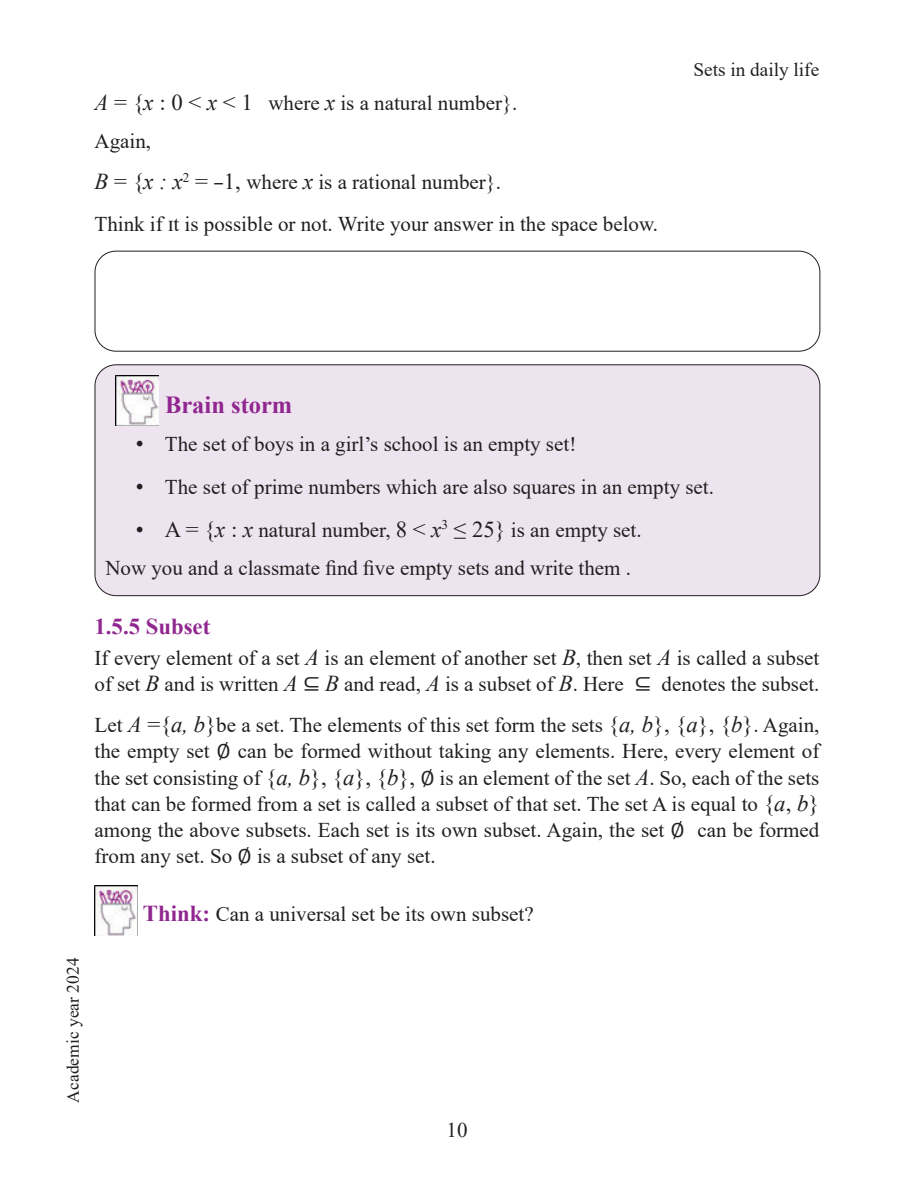
<style>
.page{position:relative;width:914px;height:1197px;background:#fff}
.page>*{position:absolute;margin:0;border:0;box-sizing:border-box;transform-origin:0 0}
.t1{font:700 24.5px "Times New Roman";color:#90268f}
.t2{font:700 22.75px "Times New Roman";color:#90268f}
.t3{font:21px/26.2px "Times New Roman";color:#231f20}
.t4{font:19.25px "Times New Roman";color:#231f20}
.t5{font:17.5px "Times New Roman";color:#231f20}
.s1{font-style:italic;font-size:22.75px}
.s2{font-size:22.75px}
.s3{font-family:"Cambria Math"}
.s4{font-family:"Cambria Math";font-size:22.75px}
.s5{font-weight:700;font-size:22.75px;color:#90268f}
</style>
<div class="page">
<div style="left:94px;top:251px;width:726px;height:101px;border:1px solid #231f20;border-radius:21px"></div>
<div style="left:95px;top:365px;width:724px;height:231px;background:#eee4f0;border-radius:21px"></div>
<img style="left:116px;top:375px;width:43px;height:51px">
<div style="left:94px;top:364px;width:726px;height:232px;border:1px solid #231f20;border-radius:21px"></div>
<img style="left:94px;top:885px;width:44px;height:51px">
<p class="t3" style="left:94px;top:86px;width:424px;line-height:38px"><span class="s1">A</span> <span class="s2">= {</span><span class="s1">x</span> <span class="s2">: 0 &lt;</span> <span class="s1">x</span> <span class="s2">&lt; 1</span> where <span class="s1">x</span> is a natural number}.<br>Again,</p>
<p class="t3" style="left:94px;top:164px;width:565px;line-height:41.1px"><span class="s1">B</span> <span class="s2">= {</span><span class="s1">x : x</span><sup>2</sup> <span class="s2">=</span> <span class="s3">–</span><span class="s2">1,</span> where <span class="s1">x</span> is a rational number}.<br>Think if It is possible or not. Write your answer in the space below.</p>
<p class="t4" style="left:693px;top:56px;width:127px">Sets in daily life</p>
<p class="t1" style="left:165px;top:397px;width:129px">Brain storm</p>
<p class="t3" style="left:135px;top:430px;width:442px">• The set of boys in a girl’s school is an empty set!</p>
<p class="t3" style="left:135px;top:473px;width:580px">• The set of prime numbers which are also squares in an empty set.</p>
<p class="t3" style="left:105px;top:510px;width:538px;line-height:38px;text-indent:30px">• <span class="s2">A = {</span><span class="s1">x</span> <span class="s2">:</span> <span class="s1">x</span> natural number, <span class="s2">8 &lt;</span> <span class="s1">x</span><sup>3</sup> <span class="s2">≤ 25}</span> is an empty set.<br>Now you and a classmate find five empty sets and write them .</p>
<p class="t2" style="left:94px;top:618px;width:117px">1.5.5 Subset</p>
<p class="t3" style="left:94px;top:644px;width:726px">If every element of a set <span class="s1">A</span> is an element of another set <span class="s1">B</span>, then set <span class="s1">A</span> is called a subset of set <span class="s1">B</span> and is written <span class="s1">A</span> <span class="s4">⊆</span> <span class="s1">B</span> and read, <span class="s1">A</span> is a subset of <span class="s1">B</span>. Here <span class="s4">⊆</span> denotes the subset.</p>
<p class="t3" style="left:94px;top:711px;width:726px;text-align:justify">Let <span class="s1">A</span> <span class="s2">={</span><span class="s1">a, b</span><span class="s2">}</span>be a set. The elements of this set form the sets <span class="s2">{</span><span class="s1">a, b</span><span class="s2">}, {</span><span class="s1">a</span><span class="s2">}, {</span><span class="s1">b</span><span class="s2">}</span>. Again, the empty set <span class="s4">∅</span> can be formed without taking any elements. Here, every element of the set consisting of <span class="s2">{</span><span class="s1">a, b</span><span class="s2">}, {</span><span class="s1">a</span><span class="s2">}, {</span><span class="s1">b</span><span class="s2">},</span> <span class="s4">∅</span> is an element of the set <span class="s1">A</span>. So, each of the sets that can be formed from a set is called a subset of that set. The set A is equal to <span class="s2">{</span><span class="s1">a</span><span class="s2">,</span> <span class="s1">b</span><span class="s2">} </span>among the above subsets. Each set is its own subset. Again, the set <span class="s4">∅</span> can be formed from any set. So <span class="s4">∅</span> is a subset of any set.</p>
<p class="t3" style="left:143px;top:900px;width:392px"><span class="s5">Think:</span> Can a universal set be its own subset?</p>
<p class="t5" style="left:67px;top:1102px;width:146px;rotate:-90deg">Academic year 2024</p>
<p class="t3" style="left:446px;top:1117px;width:22px">10</p>
</div>
